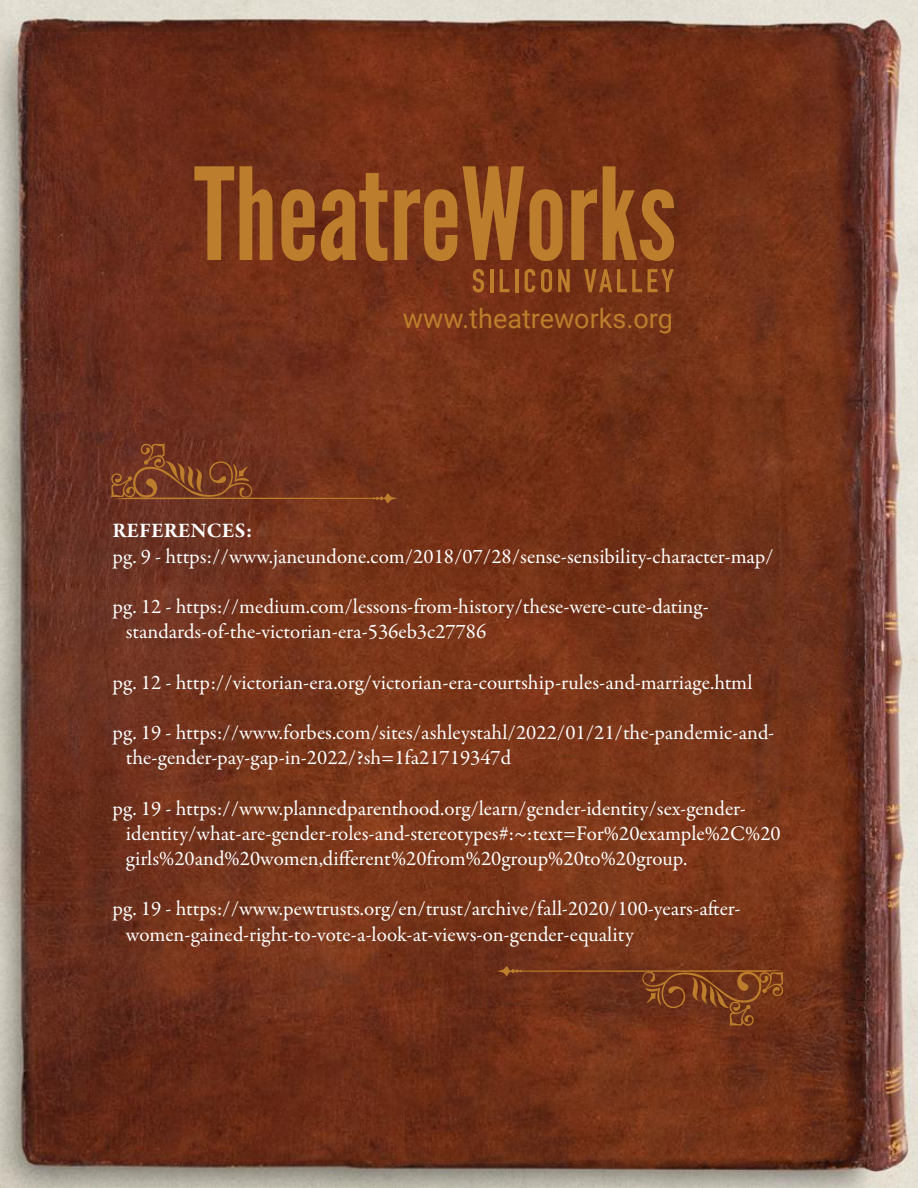
<style>
.page{position:relative;width:918px;height:1188px;background:#fff}
.page>*{position:absolute;margin:0;border:0;box-sizing:border-box;transform-origin:0 0}
.t1{font:27px "Roboto";color:#bc7d2c}
.t2{font:21px/25.2px "Garamond Premr Pro";color:#fff}
.t3{font:700 21px "Garamond Premr Pro";letter-spacing:.005em;color:#fff}
</style>
<div class="page">
<img style="left:0;top:0;width:918px;height:1188px">
<svg style="left:194px;top:166px;width:40px;height:94px;background:#925121"></svg>
<svg style="left:240px;top:166px;width:33px;height:94px;background:#a46425"></svg>
<svg style="left:281px;top:189px;width:34px;height:72px;background:#a56525"></svg>
<svg style="left:321px;top:173px;width:66px;height:88px;background:#995822"></svg>
<svg style="left:394px;top:189px;width:63px;height:72px;background:#a05f23"></svg>
<svg style="left:463px;top:166px;width:61px;height:94px;background:#9f5e23"></svg>
<svg style="left:530px;top:189px;width:33px;height:72px;background:#a86625"></svg>
<svg style="left:571px;top:189px;width:26px;height:71px;background:#9d5c23"></svg>
<svg style="left:603px;top:166px;width:71px;height:95px;background:#965520"></svg>
<svg style="left:473px;top:269px;width:11px;height:23px"></svg>
<hr style="left:490px;top:269px;width:3px;height:23px;background:#bc7d2c">
<svg style="left:500px;top:269px;width:9px;height:23px"></svg>
<hr style="left:515px;top:269px;width:3px;height:23px;background:#bc7d2c">
<svg style="left:525px;top:269px;width:10px;height:23px"></svg>
<svg style="left:541px;top:269px;width:11px;height:23px"></svg>
<svg style="left:558px;top:269px;width:12px;height:23px"></svg>
<svg style="left:584px;top:269px;width:58px;height:23px"></svg>
<svg style="left:648px;top:269px;width:26px;height:23px"></svg>
<svg style="left:111px;top:443px;width:287px;height:61px;background:#77381f"></svg>
<svg style="left:497px;top:965px;width:287px;height:61px;background:#75371a"></svg>
<p class="t1" style="left:403px;top:299px;width:271px">www.theatreworks.org</p>
<p class="t3" style="left:112px;top:518px;width:142px">REFERENCES:</p>
<p class="t2" style="left:112px;top:544px;width:663px">pg. 9 - https://www.janeundone.com/2018/07/28/sense-sensibility-character-map/</p>
<p class="t2" style="left:126px;top:594px;width:584px;text-indent:-14px">pg. 12 - https://medium.com/lessons-from-history/these-were-cute-dating&shy;standards-of-the-victorian-era-536eb3c27786</p>
<p class="t2" style="left:112px;top:670px;width:642px">pg. 12 - http://victorian-era.org/victorian-era-courtship-rules-and-marriage.html</p>
<p class="t2" style="left:126px;top:720px;width:650px;text-indent:-14px">pg. 19 - https://www.forbes.com/sites/ashleystahl/2022/01/21/the-pandemic-and&shy;the-gender-pay-gap-in-2022/?sh=1fa21719347d</p>
<p class="t2" style="left:126px;top:796px;width:656px;text-indent:-14px">pg. 19 - https://www.plannedparenthood.org/learn/gender-identity/sex-gender&shy;identity/what-are-gender-roles-and-stereotypes#:~:text=For%20example%2C%20 girls%20and%20women,different%20from%20group%20to%20group.</p>
<p class="t2" style="left:126px;top:897px;width:616px;text-indent:-14px">pg. 19 - https://www.pewtrusts.org/en/trust/archive/fall-2020/100-years-after&shy;women-gained-right-to-vote-a-look-at-views-on-gender-equality</p>
</div>
